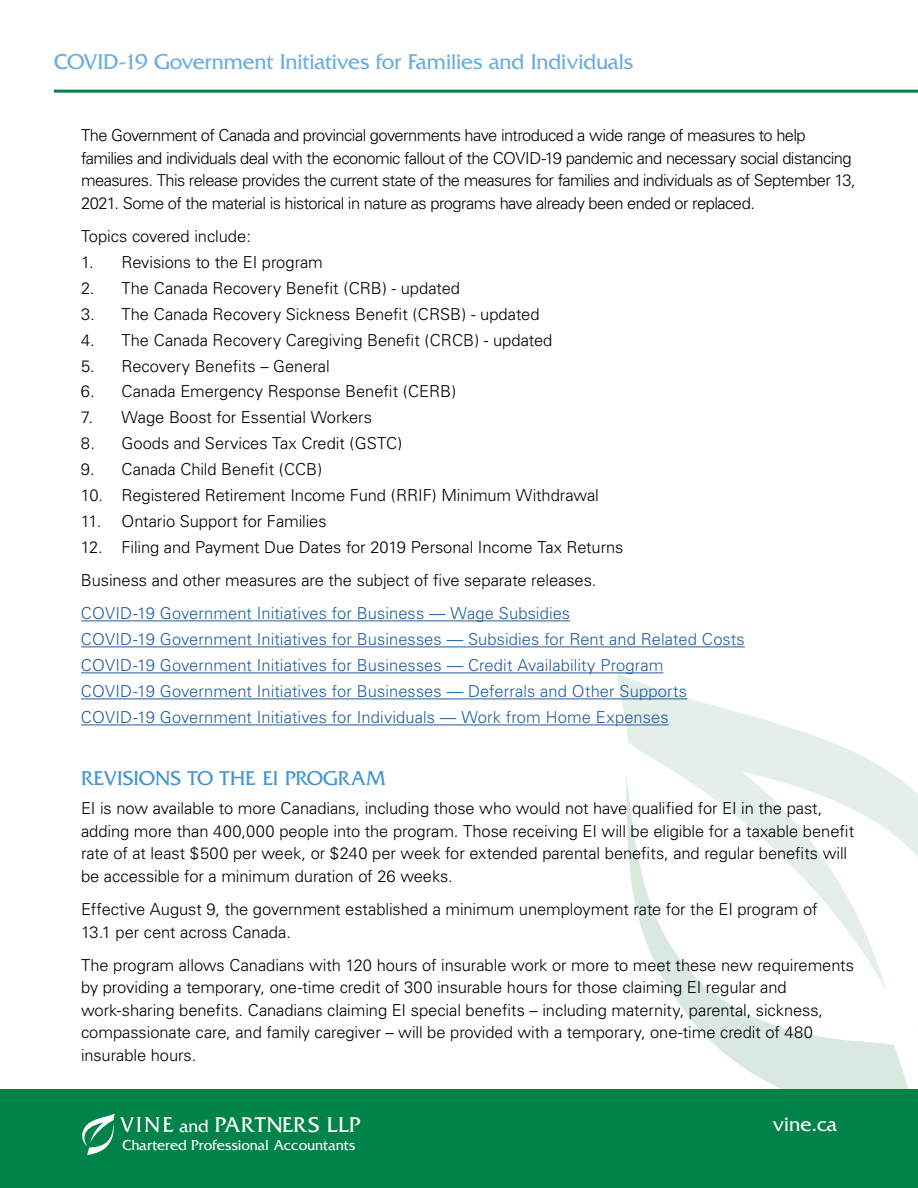
<style>
.page{position:relative;width:918px;height:1188px;background:#fff}
.page>*{position:absolute;margin:0;border:0;box-sizing:border-box;transform-origin:0 0}
.t1{font:22.5px "Friz Quadrata Std";letter-spacing:-.01em;color:#6caddf}
.t2{font:21px "Friz Quadrata Std";letter-spacing:.005em;color:#4495d1}
.t3{font:21px "Friz Quadrata Std";color:#fff}
.t4{font:19.5px "Friz Quadrata Font";letter-spacing:-.035em;color:#fff}
.t5{font:300 16.5px/22.5px "Univers";letter-spacing:-.005em;color:#000}
.t6{font:300 16.5px/22.5px "Univers";letter-spacing:-.035em;color:#000}
.t7{font:300 16.5px/26px "Univers";letter-spacing:.005em;color:#215e9e}
.t8{font:13.2px "Friz Quadrata Font";letter-spacing:-.02em;color:#fff}
.s1{font-size:15.9px}
</style>
<div class="page">
<svg style="left:617px;top:673px;width:277px;height:102px"></svg>
<svg style="left:626px;top:775px;width:292px;height:314px"></svg>
<div style="left:0;top:1089px;width:918px;height:99px;background:#008348"></div>
<svg style="left:82px;top:1114px;width:92px;height:41px"></svg>
<hr style="left:54px;top:90px;width:864px;height:3px;background:#008348">
<hr style="left:81px;top:620px;width:489px;height:1px;background:#215e9e">
<hr style="left:81px;top:646px;width:664px;height:1px;background:#215e9e">
<hr style="left:81px;top:672px;width:582px;height:1px;background:#215e9e">
<hr style="left:81px;top:698px;width:606px;height:1px;background:#215e9e">
<hr style="left:81px;top:725px;width:588px;height:1px;background:#215e9e">
<h1 class="t1" style="left:54px;top:49px;width:581px">COVID-19 Government Initiatives for Families and Individuals</h1>
<p class="t6" style="left:81px;top:124px;width:776px">The Government of Canada and provincial governments have introduced a wide range of measures to help families and individuals deal with the economic fallout of the COVID-19 pandemic and necessary social distancing measures. This release provides the current state of the measures for families and individuals as of September 13, 2021. Some of the material is historical in nature as programs have already been ended or replaced.</p>
<p class="t5" style="left:81px;top:225px;width:172px">Topics covered include:</p>
<p class="t5" style="left:81px;top:251px;width:243px">1. Revisions to the EI program</p>
<p class="t5" style="left:81px;top:277px;width:381px">2. The Canada Recovery Benefit (CRB) - updated</p>
<p class="t5" style="left:81px;top:303px;width:460px">3. The Canada Recovery Sickness Benefit (CRSB) - updated</p>
<p class="t5" style="left:81px;top:329px;width:473px">4. The Canada Recovery Caregiving Benefit (CRCB) - updated</p>
<p class="t5" style="left:81px;top:354px;width:250px">5. Recovery Benefits – General</p>
<p class="t5" style="left:81px;top:380px;width:377px">6. Canada Emergency Response Benefit (CERB)</p>
<p class="t5" style="left:81px;top:406px;width:293px">7. Wage Boost for Essential Workers</p>
<p class="t5" style="left:81px;top:432px;width:323px">8. Goods and Services Tax Credit (GSTC)</p>
<p class="t5" style="left:81px;top:458px;width:243px">9. Canada Child Benefit (CCB)</p>
<p class="t5" style="left:81px;top:484px;width:519px">10. Registered Retirement Income Fund (RRIF) Minimum Withdrawal</p>
<p class="t5" style="left:81px;top:510px;width:247px">11. Ontario Support for Families</p>
<p class="t5" style="left:81px;top:530px;width:544px;line-height:33.3px">12. Filing and Payment Due Dates for 2019 Personal Income Tax Returns<br>Business and other measures are the subject of five separate releases.</p>
<p class="t7" style="left:81px;top:600px;width:665px">COVID-19 Government Initiatives for Business — Wage Subsidies<br>COVID-19 Government Initiatives for Businesses — Subsidies for Rent and Related Costs COVID-19 Government Initiatives for Businesses — Credit Availability Program<br>COVID-19 Government Initiatives for Businesses — Deferrals and Other Supports COVID-19 Government Initiatives for Individuals — Work from Home Expenses</p>
<p class="t2" style="left:81px;top:767px;width:306px">REVISIONS TO THE EI PROGRAM</p>
<p class="t5" style="left:81px;top:797px;width:775px">EI is now available to more Canadians, including those who would not have qualified for EI in the past, adding more than 400,000 people into the program. Those receiving EI will be eligible for a taxable benefit rate of at least $500 per week, or $240 per week for extended parental benefits, and regular benefits will be accessible for a minimum duration of 26 weeks.</p>
<p class="t5" style="left:81px;top:898px;width:738px">Effective August 9, the government established a minimum unemployment rate for the EI program of<br>13.1 per cent across Canada.</p>
<p class="t5" style="left:81px;top:954px;width:774px">The program allows Canadians with 120 hours of insurable work or more to meet these new requirements by providing a temporary, one-time credit of 300 insurable hours for those claiming EI regular and work-sharing benefits. Canadians claiming EI special benefits – including maternity, parental, sickness, compassionate care, and family caregiver – will be provided with a temporary, one-time credit of 480 insurable hours.</p>
<p class="t4" style="left:179px;top:1112px;width:183px"><span class="s1">and</span> PARTNERS LLP</p>
<p class="t8" style="left:122px;top:1136px;width:235px">Chartered Professional Accountants</p>
<p class="t3" style="left:773px;top:1112px;width:65px">vine.ca</p>
</div>
